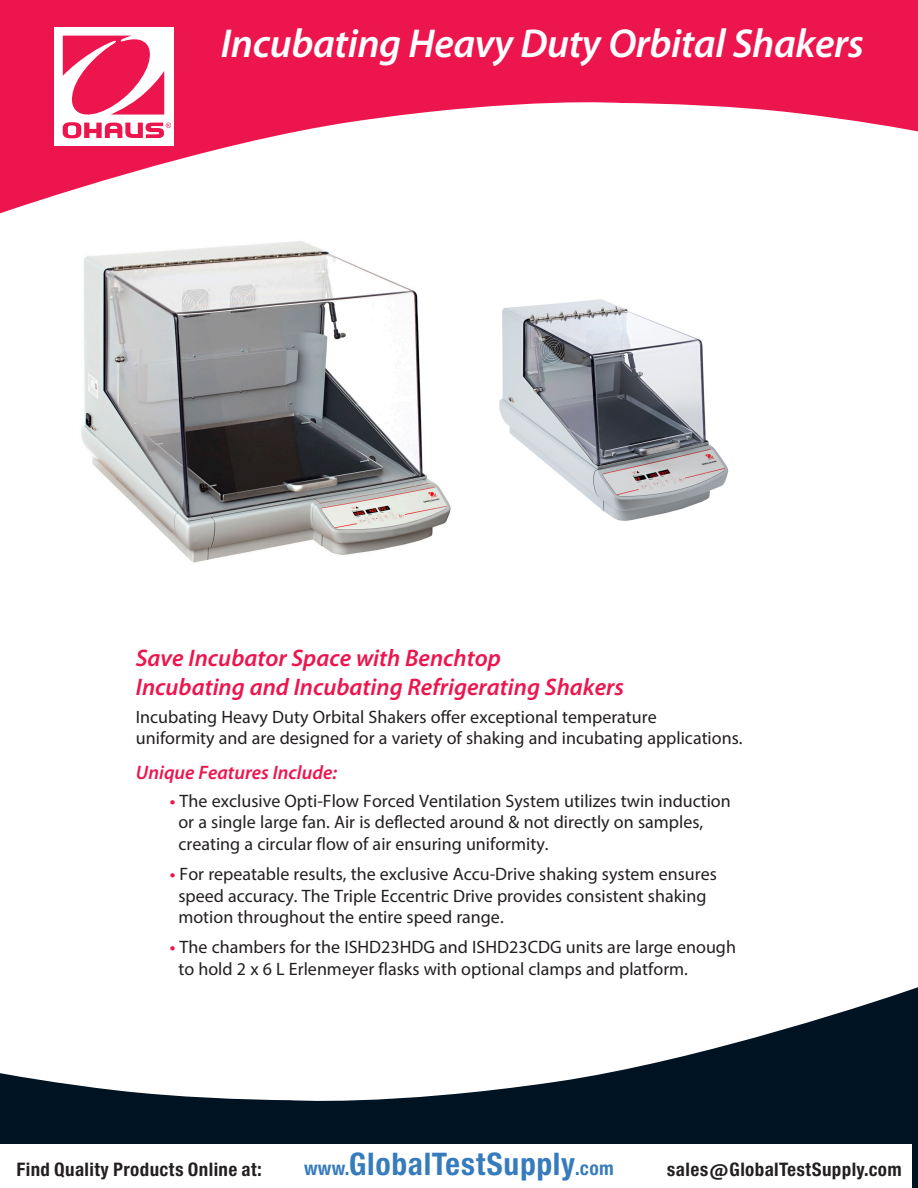
<style>
.page{position:relative;width:918px;height:1188px;background:#fff}
.page>*{position:absolute;margin:0;border:0;box-sizing:border-box;transform-origin:0 0}
.Cover_Product_Name{font:italic 600 40.5px "Myriad Pro";letter-spacing:-.01em;color:#fff}
.t1{font:29.7px "Europa Gro Nr 2 SBOP Bol Con";letter-spacing:.02em;color:#367bbc}
.Cover_Headline_Text{font:italic 600 24px/28.8px "Myriad Pro";color:#ed154e}
.Cover_Standard_Featu{font:italic 600 19.5px "Myriad Pro";color:#ed154e}
.Cover_Bullet_List{font:18px/21.6px "Myriad Pro";color:#231f20}
.Cover_Copy_Text{font:18px/21.6px "Myriad Pro";color:#231f20}
.t2{font:17.85px "Europa Gro Nr 2 SBOP Bol Con";letter-spacing:.02em;color:#231f20}
.s1{font-weight:600;color:#ed154e}
.s2{font-size:18.3px}
</style>
<div class="page">
<svg style="left:0;top:0;width:918px;height:214px;fill:#ed154e"></svg>
<div style="left:54px;top:27px;width:120px;height:119px;background:#fff"></div>
<svg style="left:63px;top:36px;width:108px;height:102px"></svg>
<svg style="left:0;top:987px;width:918px;height:201px"></svg>
<img style="left:71px;top:210px;width:391px;height:353px">
<img style="left:499px;top:299px;width:230px;height:222px">
<div style="left:0;top:1145px;width:911px;height:43px;background:#fff"></div>
<p class="Cover_Product_Name" style="left:221px;top:18px;width:644px">Incubating Heavy Duty Orbital Shakers</p>
<p class="Cover_Headline_Text" style="left:136px;top:643px;width:490px">Save Incubator Space with Benchtop<br>Incubating and Incubating Refrigerating Shakers</p>
<p class="Cover_Copy_Text" style="left:136px;top:706px;width:608px">Incubating Heavy Duty Orbital Shakers offer exceptional temperature<br>uniformity and are designed for a variety of shaking and incubating applications.</p>
<p class="Cover_Standard_Featu" style="left:136px;top:760px;width:203px">Unique Features Include:</p>
<p class="Cover_Bullet_List" style="left:178px;top:790px;width:554px;text-indent:-9px"><span class="s1">•</span> The exclusive Opti-Flow Forced Ventilation System utilizes twin induction or a single large fan. Air is deflected around &amp; not directly on samples, creating a circular flow of air ensuring uniformity.</p>
<p class="Cover_Bullet_List" style="left:178px;top:863px;width:540px;text-indent:-9px"><span class="s1">•</span> For repeatable results, the exclusive Accu-Drive shaking system ensures speed accuracy. The Triple Eccentric Drive provides consistent shaking motion throughout the entire speed range.</p>
<p class="Cover_Bullet_List" style="left:178px;top:936px;width:559px;text-indent:-9px"><span class="s1">•</span> The chambers for the ISHD23HDG and ISHD23CDG units are large enough to hold 2 x 6 L Erlenmeyer flasks with optional clamps and platform.</p>
<p class="t2" style="left:16px;top:1159px;width:247px">Find Quality Products Online at:</p>
<h2 class="t1" style="left:304px;top:1147px;width:311px"><span class="s2">www.</span>GlobalTestSupply<span class="s2">.com</span></h2>
<p class="t2" style="left:667px;top:1159px;width:236px">sales@GlobalTestSupply.com</p>
</div>
